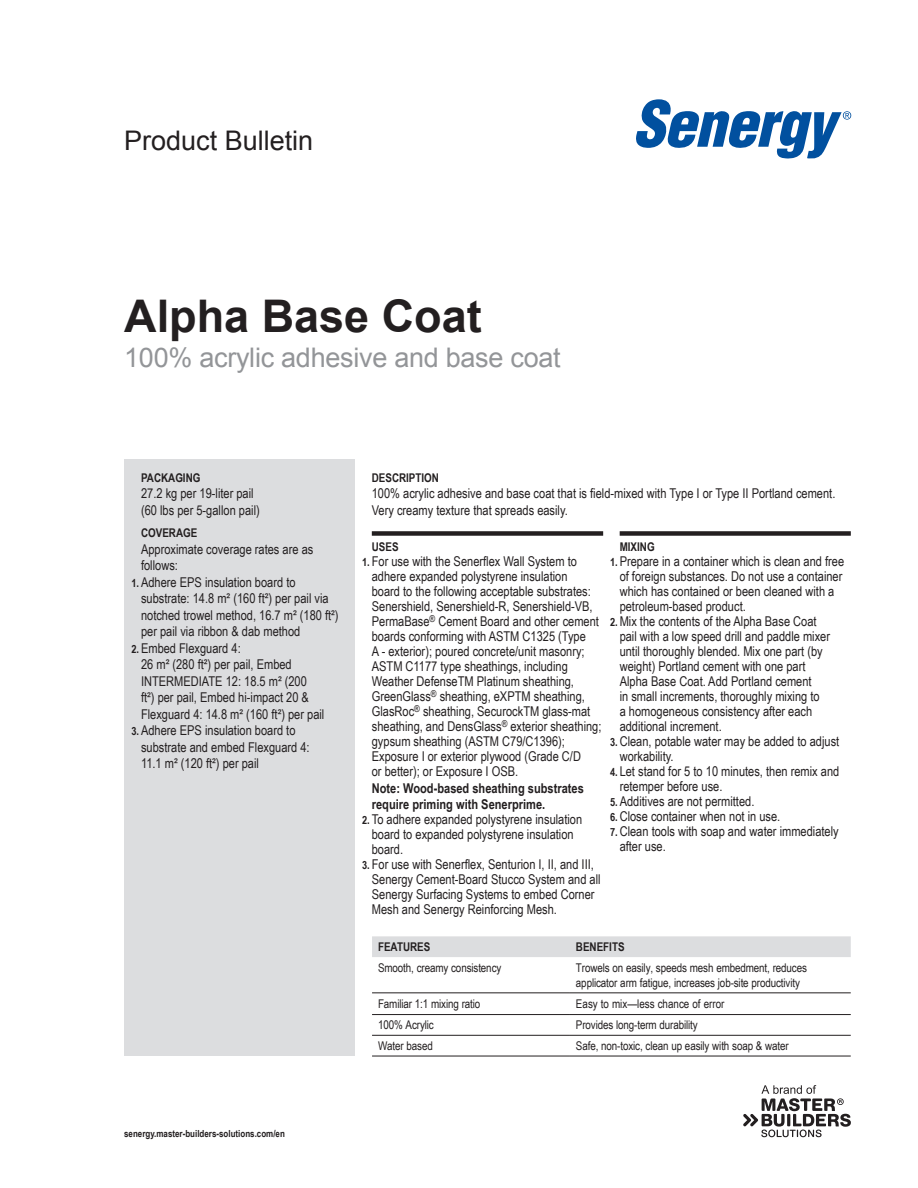
<style>
.page{position:relative;width:918px;height:1188px;background:#fff}
.page>*{position:absolute;margin:0;border:0;box-sizing:border-box;transform-origin:0 0}
.t1{font:700 45px "Arial";color:#231f20}
.t2{font:27px "Arial";letter-spacing:-.01em;color:#939598}
.t3{font:27px "Arial";color:#231f20}
.t4{font:13.5px/15px "Arial Narrow";color:#231f20}
.t5{font:700 13.5px/16.5px "Arial Narrow";color:#231f20}
.t6{font:12px/15px "Arial Narrow";letter-spacing:-.01em;color:#231f20}
.t7{font:700 12px "Arial Narrow";color:#231f20}
.t8{font:700 9.75px "Arial Narrow";color:#231f20}
.s1{font-weight:700;font-size:11.25px}
</style>
<div class="page">
<svg style="left:636px;top:99px;width:215px;height:59px"></svg>
<svg style="left:743px;top:1085px;width:108px;height:52px"></svg>
<div style="left:125px;top:460px;width:230px;height:596px;background:#dcdddf"></div>
<div style="left:372px;top:936px;width:479px;height:21px;background:#dcdddf"></div>
<hr style="left:372px;top:993px;width:198px;height:1px;background:#231f20">
<hr style="left:570px;top:993px;width:281px;height:1px;background:#231f20">
<hr style="left:372px;top:1014px;width:198px;height:1px;background:#231f20">
<hr style="left:570px;top:1014px;width:281px;height:1px;background:#231f20">
<hr style="left:372px;top:1035px;width:198px;height:1px;background:#231f20">
<hr style="left:570px;top:1035px;width:281px;height:1px;background:#231f20">
<hr style="left:372px;top:1056px;width:198px;height:1px;background:#231f20">
<hr style="left:570px;top:1056px;width:281px;height:1px;background:#231f20">
<div style="left:372px;top:531px;width:231px;height:5px;background:#231f20"></div>
<div style="left:620px;top:531px;width:231px;height:5px;background:#231f20"></div>
<h2 class="t3" style="left:124px;top:122px;width:191px">Product Bulletin</h2>
<h1 class="t1" style="left:124px;top:287px;width:359px">Alpha Base Coat</h1>
<h2 class="t2" style="left:124px;top:340px;width:438px">100% acrylic adhesive and base coat</h2>
<p class="t7" style="left:141px;top:470px;width:61px">PACKAGING</p>
<p class="t4" style="left:141px;top:485px;width:120px;line-height:16.5px">27.2 kg per 19-liter pail (60 lbs per 5-gallon pail)</p>
<p class="t7" style="left:141px;top:526px;width:58px">COVERAGE</p>
<p class="t4" style="left:141px;top:540px;width:174px;line-height:16.5px">Approximate coverage rates are as follows:</p>
<p class="t4" style="left:141px;top:573px;width:199px;line-height:16.5px;text-indent:-10px"><span class="s1">1.</span> Adhere EPS insulation board to substrate: 14.8 m² (160 ft²) per pail via notched trowel method, 16.7 m² (180 ft²) per pail via ribbon &amp; dab method</p>
<p class="t4" style="left:141px;top:639px;width:185px;line-height:16.5px;text-indent:-10px"><span class="s1">2.</span> Embed Flexguard 4:<br>26 m² (280 ft²) per pail, Embed<br>INTERMEDIATE 12: 18.5 m² (200<br>ft²) per pail, Embed hi-impact 20 &amp;<br>Flexguard 4: 14.8 m² (160 ft²) per pail</p>
<p class="t4" style="left:141px;top:722px;width:170px;line-height:16.5px;text-indent:-10px"><span class="s1">3.</span> Adhere EPS insulation board to substrate and embed Flexguard 4:<br>11.1 m² (120 ft²) per pail</p>
<p class="t7" style="left:372px;top:470px;width:69px">DESCRIPTION</p>
<p class="t4" style="left:372px;top:485px;width:465px;line-height:16.5px">100% acrylic adhesive and base coat that is field-mixed with Type I or Type II Portland cement.<br>Very creamy texture that spreads easily.</p>
<p class="t7" style="left:372px;top:540px;width:28px">USES</p>
<p class="t4" style="left:372px;top:553px;width:231px;text-indent:-10px"><span class="s1">1.</span> For use with the Senerflex Wall System to adhere expanded polystyrene insulation<br>board to the following acceptable substrates:<br>Senershield, Senershield-R, Senershield-VB, PermaBase<sup>®</sup> Cement Board and other cement boards conforming with ASTM C1325 (Type<br>A - exterior); poured concrete/unit masonry; ASTM C1177 type sheathings, including Weather DefenseTM Platinum sheathing, GreenGlass<sup>®</sup> sheathing, eXPTM sheathing, GlasRoc<sup>®</sup> sheathing, SecurockTM glass-mat sheathing, and DensGlass<sup>®</sup> exterior sheathing; gypsum sheathing (ASTM C79/C1396); Exposure I or exterior plywood (Grade C/D<br>or better); or Exposure I OSB.</p>
<p class="t5" style="left:372px;top:779px;width:214px">Note: Wood-based sheathing substrates require priming with Senerprime.</p>
<p class="t4" style="left:372px;top:811px;width:212px;text-indent:-10px"><span class="s1">2.</span> To adhere expanded polystyrene insulation board to expanded polystyrene insulation board.</p>
<p class="t4" style="left:372px;top:856px;width:230px;text-indent:-10px"><span class="s1">3.</span> For use with Senerflex, Senturion I, II, and III, Senergy Cement-Board Stucco System and all Senergy Surfacing Systems to embed Corner Mesh and Senergy Reinforcing Mesh.</p>
<p class="t7" style="left:620px;top:540px;width:36px">MIXING</p>
<p class="t4" style="left:620px;top:553px;width:226px;text-indent:-10px"><span class="s1">1.</span> Prepare in a container which is clean and free of foreign substances. Do not use a container which has contained or been cleaned with a petroleum-based product.</p>
<p class="t4" style="left:620px;top:613px;width:212px;text-indent:-10px"><span class="s1">2.</span> Mix the contents of the Alpha Base Coat pail with a low speed drill and paddle mixer until thoroughly blended. Mix one part (by weight) Portland cement with one part Alpha Base Coat. Add Portland cement<br>in small increments, thoroughly mixing to<br>a homogeneous consistency after each additional increment.</p>
<p class="t4" style="left:620px;top:733px;width:221px;text-indent:-10px"><span class="s1">3.</span> Clean, potable water may be added to adjust workability.</p>
<p class="t4" style="left:620px;top:763px;width:221px;text-indent:-10px"><span class="s1">4.</span> Let stand for 5 to 10 minutes, then remix and retemper before use.</p>
<p class="t4" style="left:610px;top:793px;width:146px"><span class="s1">5.</span> Additives are not permitted.</p>
<p class="t4" style="left:610px;top:808px;width:172px"><span class="s1">6.</span> Close container when not in use.</p>
<p class="t4" style="left:620px;top:823px;width:221px;text-indent:-10px"><span class="s1">7.</span> Clean tools with soap and water immediately after use.</p>
<p class="t7" style="left:378px;top:940px;width:54px">FEATURES</p>
<p class="t7" style="left:576px;top:940px;width:50px">BENEFITS</p>
<p class="t6" style="left:378px;top:960px;width:125px">Smooth, creamy consistency</p>
<p class="t6" style="left:576px;top:960px;width:233px">Trowels on easily, speeds mesh embedment, reduces applicator arm fatigue, increases job-site productivity</p>
<p class="t6" style="left:378px;top:995px;width:104px">Familiar 1:1 mixing ratio</p>
<p class="t6" style="left:576px;top:995px;width:150px">Easy to mix—less chance of error</p>
<p class="t6" style="left:378px;top:1017px;width:57px">100% Acrylic</p>
<p class="t6" style="left:576px;top:1017px;width:123px">Provides long-term durability</p>
<p class="t6" style="left:378px;top:1038px;width:56px">Water based</p>
<p class="t6" style="left:576px;top:1038px;width:214px">Safe, non-toxic, clean up easily with soap &amp; water</p>
<p class="t8" style="left:124px;top:1128px;width:162px">senergy.master-builders-solutions.com/en</p>
</div>
